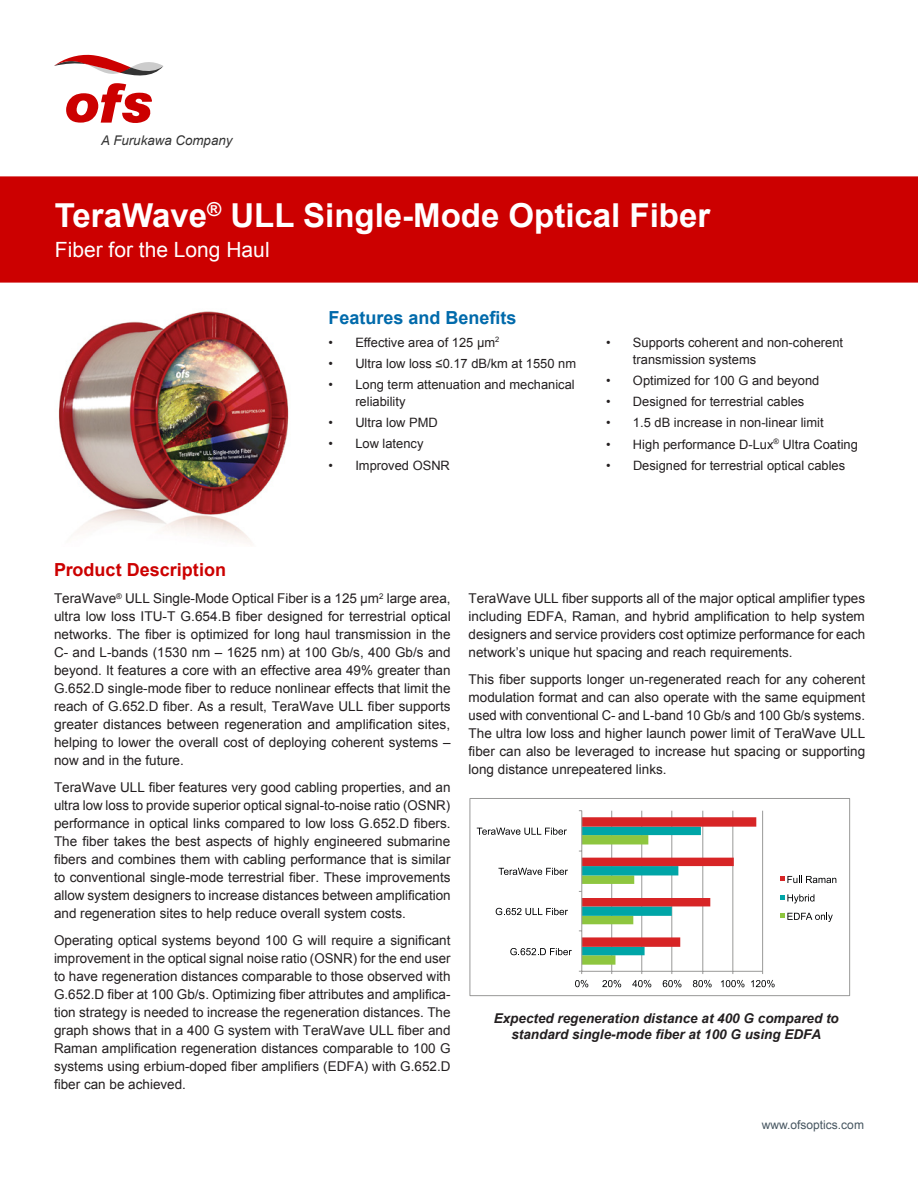
<style>
.page{position:relative;width:918px;height:1188px;background:#fff}
.page>*{position:absolute;margin:0;border:0;box-sizing:border-box;transform-origin:0 0}
.t1{font:700 33px "Arial";color:#fff}
.t2{font:21px "Arial";color:#fff}
.t3{font:700 18px "Arial";color:#006aab}
.t4{font:700 18px "Arial";color:#c00}
.t5{font:13.5px/18px "Arial";color:#231f20;text-align:justify}
.t6{font:italic 700 13.5px/16.2px "Arial";color:#231f20;text-align:center}
.t7{font:italic 13.35px "Arial";color:#333}
.t8{font:12.9px/18px "Arial";color:#231f20}
.t9{font:12px "Arial";color:#465560}
</style>
<div class="page">
<svg style="left:54px;top:54px;width:109px;height:69px"></svg>
<div style="left:0;top:176px;width:918px;height:107px;background:#c00"></div>
<img style="left:58px;top:311px;width:231px;height:233px">
<hr style="left:611px;top:811px;width:1px;height:160px;background:#999998">
<hr style="left:641px;top:811px;width:1px;height:160px;background:#999998">
<hr style="left:671px;top:811px;width:1px;height:160px;background:#999998">
<hr style="left:702px;top:811px;width:1px;height:160px;background:#999998">
<hr style="left:732px;top:811px;width:1px;height:160px;background:#999998">
<hr style="left:762px;top:811px;width:1px;height:160px;background:#999998">
<hr style="left:582px;top:971px;width:181px;height:1px;background:#999998">
<hr style="left:581px;top:811px;width:1px;height:160px;background:#999998">
<svg style="left:579px;top:817px;width:177px;height:148px"></svg>
<svg style="left:575px;top:980px;width:13px;height:7px"></svg>
<svg style="left:602px;top:980px;width:19px;height:7px"></svg>
<svg style="left:632px;top:980px;width:19px;height:7px"></svg>
<svg style="left:663px;top:980px;width:18px;height:7px"></svg>
<svg style="left:693px;top:980px;width:19px;height:7px"></svg>
<svg style="left:721px;top:980px;width:23px;height:7px"></svg>
<svg style="left:751px;top:980px;width:24px;height:7px"></svg>
<svg style="left:510px;top:948px;width:62px;height:7px"></svg>
<svg style="left:496px;top:908px;width:72px;height:7px"></svg>
<svg style="left:498px;top:868px;width:70px;height:7px"></svg>
<svg style="left:477px;top:828px;width:90px;height:7px"></svg>
<svg style="left:780px;top:876px;width:56px;height:7px"></svg>
<svg style="left:780px;top:894px;width:34px;height:9px"></svg>
<svg style="left:780px;top:913px;width:53px;height:9px"></svg>
<div style="left:469px;top:798px;width:381px;height:198px;border:1px solid #999998"></div>
<p class="t7" style="left:101px;top:131px;width:133px">A Furukawa Company</p>
<h1 class="t1" style="left:55px;top:194px;width:657px">TeraWave<sup>®</sup> ULL Single-Mode Optical Fiber</h1>
<h2 class="t2" style="left:55px;top:236px;width:216px">Fiber for the Long Haul</h2>
<h3 class="t3" style="left:328px;top:306px;width:190px">Features and Benefits</h3>
<p class="t8" style="left:328px;top:333px;width:173px">• Effective area of 125 µm<sup>2</sup></p>
<p class="t8" style="left:328px;top:354px;width:249px">• Ultra low loss ≤0.17 dB/km at 1550 nm</p>
<p class="t8" style="left:355px;top:375px;width:221px;text-indent:-27px">• Long term attenuation and mechanical reliability</p>
<p class="t8" style="left:328px;top:414px;width:111px">• Ultra low PMD</p>
<p class="t8" style="left:328px;top:435px;width:97px">• Low latency</p>
<p class="t8" style="left:328px;top:456px;width:123px">• Improved OSNR</p>
<p class="t8" style="left:633px;top:333px;width:212px;text-indent:-27px">• Supports coherent and non-coherent transmission systems</p>
<p class="t8" style="left:606px;top:372px;width:215px">• Optimized for 100 G and beyond</p>
<p class="t8" style="left:606px;top:393px;width:200px">• Designed for terrestrial cables</p>
<p class="t8" style="left:606px;top:414px;width:219px">• 1.5 dB increase in non-linear limit</p>
<p class="t8" style="left:606px;top:435px;width:253px">• High performance D-Lux<sup>®</sup> Ultra Coating</p>
<p class="t8" style="left:606px;top:456px;width:241px">• Designed for terrestrial optical cables</p>
<h3 class="t4" style="left:54px;top:558px;width:174px">Product Description</h3>
<p class="t5" style="left:54px;top:589px;width:398px">TeraWave<sup>®</sup> ULL Single-Mode Optical Fiber is a 125 μm<sup>2</sup> large area, ultra low loss ITU-T G.654.B fiber designed for terrestrial optical networks. The fiber is optimized for long haul transmission in the C- and L-bands (1530 nm – 1625 nm) at 100 Gb/s, 400 Gb/s and beyond. It features a core with an effective area 49% greater than G.652.D single-mode fiber to reduce nonlinear effects that limit the reach of G.652.D fiber. As a result, TeraWave ULL fiber supports greater distances between regeneration and amplification sites, helping to lower the overall cost of deploying coherent systems – now and in the future.</p>
<p class="t5" style="left:54px;top:778px;width:398px">TeraWave ULL fiber features very good cabling properties, and an ultra low loss to provide superior optical signal-to-noise ratio (OSNR) performance in optical links compared to low loss G.652.D fibers.<br>The fiber takes the best aspects of highly engineered submarine fibers and combines them with cabling performance that is similar to conventional single-mode terrestrial fiber. These improvements allow system designers to increase distances between amplification and regeneration sites to help reduce overall system costs.</p>
<p class="t5" style="left:54px;top:931px;width:398px">Operating optical systems beyond 100 G will require a significant improvement in the optical signal noise ratio (OSNR) for the end user to have regeneration distances comparable to those observed with G.652.D fiber at 100 Gb/s. Optimizing fiber attributes and amplifica&shy;tion strategy is needed to increase the regeneration distances. The graph shows that in a 400 G system with TeraWave ULL fiber and Raman amplification regeneration distances comparable to 100 G systems using erbium-doped fiber amplifiers (EDFA) with G.652.D fiber can be achieved.</p>
<p class="t5" style="left:469px;top:589px;width:398px">TeraWave ULL fiber supports all of the major optical amplifier types including EDFA, Raman, and hybrid amplification to help system designers and service providers cost optimize performance for each network’s unique hut spacing and reach requirements.</p>
<p class="t5" style="left:469px;top:670px;width:398px">This fiber supports longer un-regenerated reach for any coherent modulation format and can also operate with the same equipment used with conventional C- and L-band 10 Gb/s and 100 Gb/s systems.<br>The ultra low loss and higher launch power limit of TeraWave ULL fiber can also be leveraged to increase hut spacing or supporting long distance unrepeatered links.</p>
<p class="t6" style="left:494px;top:1011px;width:347px">Expected regeneration distance at 400 G compared to standard single-mode fiber at 100 G using EDFA</p>
<p class="t9" style="left:762px;top:1117px;width:104px">www.ofsoptics.com</p>
</div>
